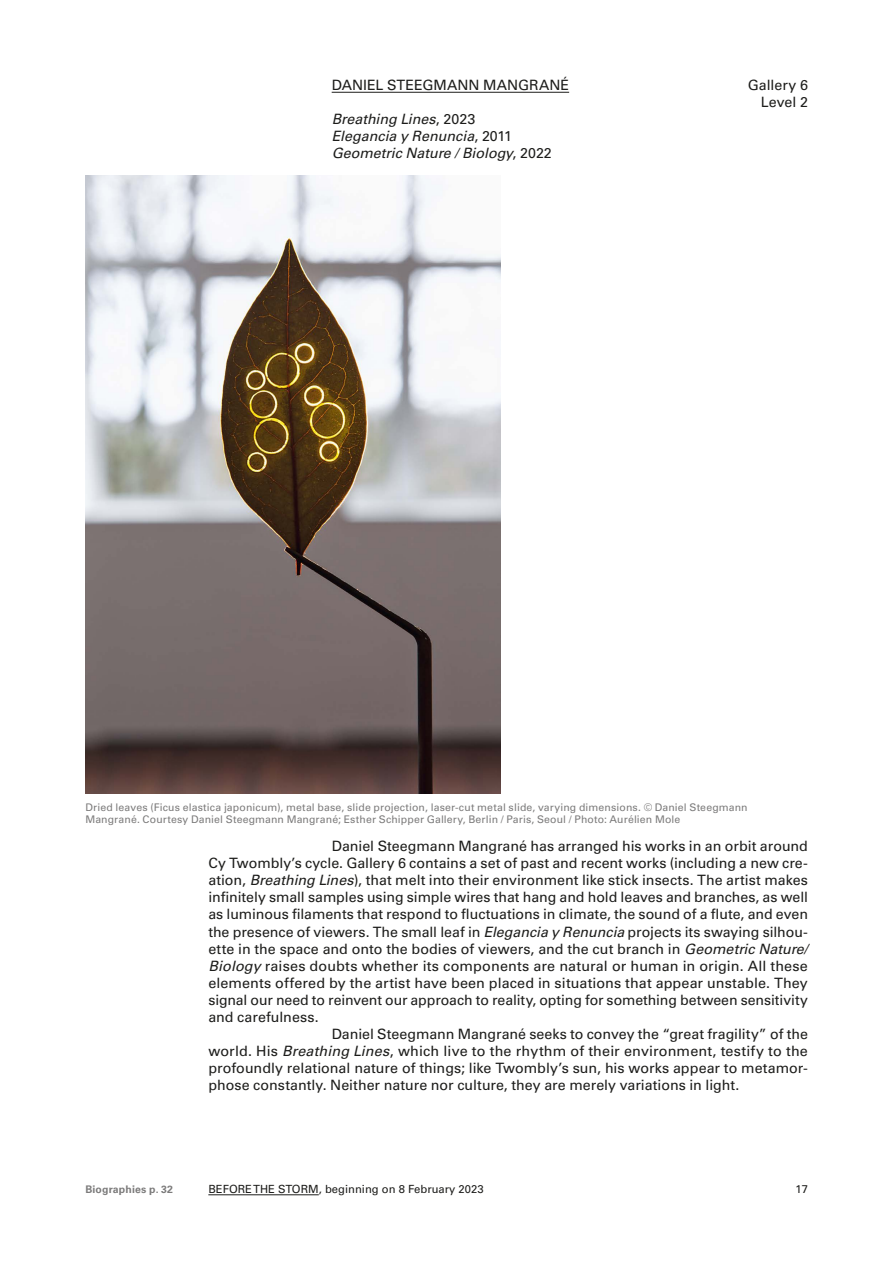
<style>
.page{position:relative;width:893px;height:1263px;background:#fff}
.page>*{position:absolute;margin:0;border:0;box-sizing:border-box;transform-origin:0 0}
.t1{font:14.25px/17.1px "Univers LT Std";color:#1d1d1b;text-align:right}
.t2{font:italic 14.25px/17.1px "Univers LT Std";color:#1d1d1b}
.t3{font:11.25px "Univers LT Std";color:#1d1d1b}
.t4{font:10.5px/12.6px "Univers LT Std";letter-spacing:.01em;color:#7c7b7b}
.t5{font:700 10.5px "Univers LT Std";letter-spacing:.015em;color:#7c7b7b}
.s1{font-style:normal}
.s2{font-style:italic}
</style>
<div class="page">
<img style="left:85px;top:176px;width:415px;height:618px">
<hr style="left:332px;top:92px;width:237px;height:1px;background:#1d1d1b">
<hr style="left:208px;top:1194px;width:111px;height:1px;background:#1d1d1b">
<p class="t1" style="left:332px;top:76px;width:239px">DANIEL STEEGMANN MANGRANÉ</p>
<p class="t1" style="left:748px;top:76px;width:62px">Gallery 6<br>Level 2</p>
<p class="t2" style="left:332px;top:111px;width:222px">Breathing Lines<span class="s1">, 2023<br></span>Elegancia y Renuncia<span class="s1">, 2011<br></span>Geometric Nature / Biology<span class="s1">, 2022</span></p>
<p class="t4" style="left:85px;top:800px;width:664px">Dried leaves (Ficus elastica japonicum), metal base, slide projection, laser-cut metal slide, varying dimensions. © Daniel Steegmann<br>Mangrané. Courtesy Daniel Steegmann Mangrané; Esther Schipper Gallery, Berlin / Paris, Seoul / Photo: Aurélien Mole</p>
<p class="t1" style="left:332px;top:837px;width:478px">Daniel Steegmann Mangrané has arranged his works in an orbit around</p>
<p class="t1" style="left:208px;top:855px;width:600px">Cy Twombly’s cycle. Gallery 6 contains a set of past and recent works (including a new cre-</p>
<p class="t1" style="left:208px;top:872px;width:601px">ation, <span class="s2">Breathing Lines</span>), that melt into their environment like stick insects. The artist makes</p>
<p class="t1" style="left:208px;top:889px;width:601px">infinitely small samples using simple wires that hang and hold leaves and branches, as well</p>
<p class="t1" style="left:208px;top:906px;width:601px">as luminous filaments that respond to fluctuations in climate, the sound of a flute, and even</p>
<p class="t1" style="left:208px;top:923px;width:601px">the presence of viewers. The small leaf in <span class="s2">Elegancia y Renuncia</span> projects its swaying silhou-</p>
<p class="t1" style="left:208px;top:940px;width:601px">ette in the space and onto the bodies of viewers, and the cut branch in <span class="s2">Geometric Nature/</span></p>
<p class="t1" style="left:208px;top:957px;width:601px"><span class="s2">Biology</span> raises doubts whether its components are natural or human in origin. All these</p>
<p class="t1" style="left:208px;top:974px;width:601px">elements offered by the artist have been placed in situations that appear unstable. They</p>
<p class="t1" style="left:208px;top:991px;width:601px">signal our need to reinvent our approach to reality, opting for something between sensitivity</p>
<p class="t1" style="left:208px;top:1008px;width:112px">and carefulness.</p>
<p class="t1" style="left:332px;top:1026px;width:478px">Daniel Steegmann Mangrané seeks to convey the “great fragility” of the</p>
<p class="t1" style="left:208px;top:1043px;width:601px">world. His <span class="s2">Breathing Lines</span>, which live to the rhythm of their environment, testify to the</p>
<p class="t1" style="left:208px;top:1060px;width:601px">profoundly relational nature of things; like Twombly’s sun, his works appear to metamor-</p>
<p class="t1" style="left:208px;top:1077px;width:533px">phose constantly. Neither nature nor culture, they are merely variations in light.</p>
<p class="t5" style="left:85px;top:1183px;width:89px">Biographies p. 32</p>
<p class="t3" style="left:208px;top:1182px;width:277px">BEFORE THE STORM, beginning on 8 February 2023</p>
<p class="t3" style="left:796px;top:1182px;width:14px">17</p>
</div>
